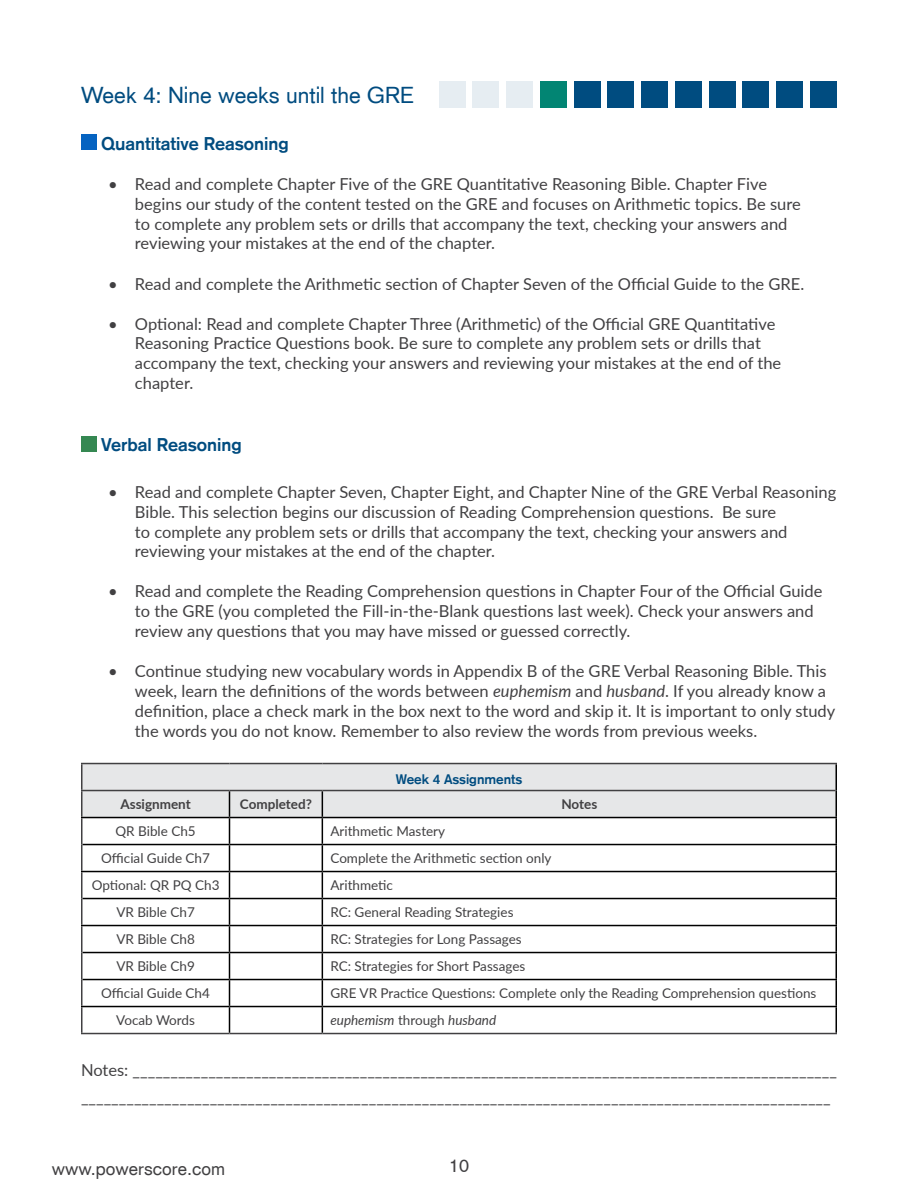
<style>
.page{position:relative;width:918px;height:1188px;background:#fff}
.page>*{position:absolute;margin:0;border:0;box-sizing:border-box;transform-origin:0 0}
.t1{font:22.5px "Akzidenz Grotesk";color:#004c80}
.t2{font:700 18px "Akzidenz Grotesk";color:#004c80}
.t3{font:18px "Akzidenz Grotesk";color:#414042}
.t4{font:16.5px/19.8px "Lato";color:#414042}
.t5{font:13.5px "Lato";color:#414042}
.t6{font:700 13.5px "Lato";color:#414042}
.t7{font:italic 13.5px "Lato";color:#414042}
.t8{font:700 13.5px "Akzidenz Grotesk";color:#004c80}
.s1{font-style:italic}
.s2{font-style:normal}
</style>
<div class="page">
<div style="left:81px;top:135px;width:15px;height:15px;background:#0563c1"></div>
<div style="left:81px;top:436px;width:15px;height:15px;background:#358852"></div>
<hr style="left:81px;top:763px;width:149px;height:1px;background:#414042">
<hr style="left:230px;top:763px;width:92px;height:1px;background:#414042">
<hr style="left:322px;top:763px;width:515px;height:1px;background:#414042">
<svg style="left:81px;top:764px;width:756px;height:269px"></svg>
<hr style="left:81px;top:1033px;width:149px;height:1px;background:#414042">
<hr style="left:230px;top:1033px;width:92px;height:1px;background:#414042">
<hr style="left:322px;top:1033px;width:515px;height:1px;background:#414042">
<div style="left:439px;top:81px;width:27px;height:27px;background:#e6edf2"></div>
<div style="left:574px;top:81px;width:27px;height:27px;background:#004c80"></div>
<div style="left:709px;top:81px;width:27px;height:27px;background:#004c80"></div>
<div style="left:506px;top:81px;width:27px;height:27px;background:#e6edf2"></div>
<div style="left:641px;top:81px;width:27px;height:27px;background:#004c80"></div>
<div style="left:776px;top:81px;width:27px;height:27px;background:#004c80"></div>
<div style="left:472px;top:81px;width:28px;height:27px;background:#e6edf2"></div>
<div style="left:608px;top:81px;width:26px;height:27px;background:#004c80"></div>
<div style="left:742px;top:81px;width:28px;height:27px;background:#004c80"></div>
<div style="left:540px;top:81px;width:27px;height:27px;background:#028573"></div>
<div style="left:675px;top:81px;width:27px;height:27px;background:#004c80"></div>
<div style="left:810px;top:81px;width:27px;height:27px;background:#004c80"></div>
<h1 class="t1" style="left:81px;top:80px;width:335px">Week 4: Nine weeks until the GRE</h1>
<p class="t2" style="left:101px;top:133px;width:189px">Quantitative Reasoning</p>
<p class="t4" style="left:135px;top:173px;width:667px;text-indent:-27px">• Read and complete Chapter Five of the GRE Quantitative Reasoning Bible. Chapter Five begins our study of the content tested on the GRE and focuses on Arithmetic topics. Be sure to complete any problem sets or drills that accompany the text, checking your answers and reviewing your mistakes at the end of the chapter.</p>
<p class="t4" style="left:108px;top:273px;width:698px">• Read and complete the Arithmetic section of Chapter Seven of the Official Guide to the GRE.</p>
<p class="t4" style="left:135px;top:313px;width:648px;text-indent:-27px">• Optional: Read and complete Chapter Three (Arithmetic) of the Official GRE Quantitative Reasoning Practice Questions book. Be sure to complete any problem sets or drills that accompany the text, checking your answers and reviewing your mistakes at the end of the chapter.</p>
<p class="t2" style="left:101px;top:434px;width:142px">Verbal Reasoning</p>
<p class="t4" style="left:135px;top:481px;width:703px;text-indent:-27px">• Read and complete Chapter Seven, Chapter Eight, and Chapter Nine of the GRE Verbal Reasoning Bible. This selection begins our discussion of Reading Comprehension questions. Be sure<br>to complete any problem sets or drills that accompany the text, checking your answers and reviewing your mistakes at the end of the chapter.</p>
<p class="t4" style="left:135px;top:581px;width:689px;text-indent:-27px">• Read and complete the Reading Comprehension questions in Chapter Four of the Official Guide to the GRE (you completed the Fill-in-the-Blank questions last week). Check your answers and review any questions that you may have missed or guessed correctly.</p>
<p class="t4" style="left:135px;top:661px;width:702px;text-indent:-27px">• Continue studying new vocabulary words in Appendix B of the GRE Verbal Reasoning Bible. This week, learn the definitions of the words between <span class="s1">euphemism</span> and <span class="s1">husband</span>. If you already know a definition, place a check mark in the box next to the word and skip it. It is important to only study the words you do not know. Remember to also review the words from previous weeks.</p>
<p class="t8" style="left:396px;top:770px;width:128px">Week 4 Assignments</p>
<p class="t6" style="left:120px;top:795px;width:72px">Assignment</p>
<p class="t6" style="left:240px;top:795px;width:74px">Completed?</p>
<p class="t6" style="left:561px;top:795px;width:37px">Notes</p>
<p class="t5" style="left:116px;top:822px;width:82px">QR Bible Ch5</p>
<p class="t5" style="left:330px;top:822px;width:116px">Arithmetic Mastery</p>
<p class="t5" style="left:101px;top:849px;width:110px">Official Guide Ch7</p>
<p class="t5" style="left:330px;top:849px;width:223px">Complete the Arithmetic section only</p>
<p class="t5" style="left:92px;top:876px;width:129px">Optional: QR PQ Ch3</p>
<p class="t5" style="left:330px;top:876px;width:64px">Arithmetic</p>
<p class="t5" style="left:116px;top:903px;width:80px">VR Bible Ch7</p>
<p class="t5" style="left:330px;top:903px;width:185px">RC: General Reading Strategies</p>
<p class="t5" style="left:116px;top:930px;width:80px">VR Bible Ch8</p>
<p class="t5" style="left:330px;top:930px;width:193px">RC: Strategies for Long Passages</p>
<p class="t5" style="left:116px;top:957px;width:80px">VR Bible Ch9</p>
<p class="t5" style="left:330px;top:957px;width:196px">RC: Strategies for Short Passages</p>
<p class="t5" style="left:101px;top:984px;width:110px">Official Guide Ch4</p>
<p class="t5" style="left:330px;top:984px;width:487px">GRE VR Practice Questions: Complete only the Reading Comprehension questions</p>
<p class="t5" style="left:116px;top:1011px;width:80px">Vocab Words</p>
<p class="t7" style="left:330px;top:1011px;width:167px">euphemism <span class="s2">through</span> husband</p>
<p class="t4" style="left:81px;top:1055px;width:757px;line-height:27px">Notes: _____________________________________________________________________________________________ ___________________________________________________________________________________________________</p>
<p class="t3" style="left:52px;top:1157px;width:175px">www.powerscore.com</p>
<p class="t3" style="left:449px;top:1154px;width:22px">10</p>
</div>
